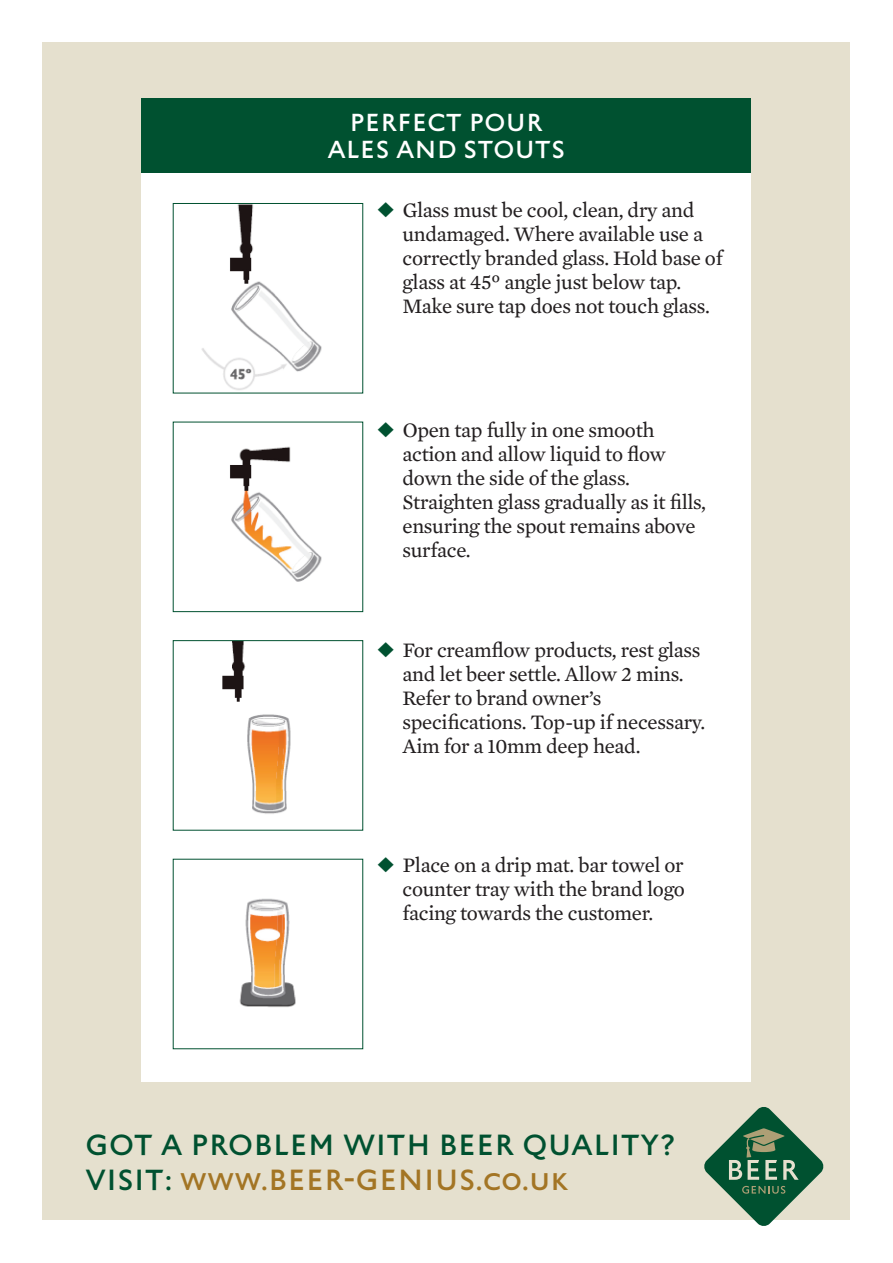
<style>
.page{position:relative;width:893px;height:1263px;background:#fff}
.page>*{position:absolute;margin:0;border:0;box-sizing:border-box;transform-origin:0 0}
.t1{font:31.95px/34.5px "St Edmund Sans";color:#005130}
.t2{font:27px/27px "St Edmund Sans";color:#fff;text-align:center}
.t3{font:21px/24px "Mercury Text G2";letter-spacing:-.015em;color:#231f20}
.s1{color:#005130}
.s2{color:#a37524}
</style>
<div class="page">
<div style="left:43px;top:43px;width:807px;height:1177px;background:#e5e0ce"></div>
<svg style="left:704px;top:1107px;width:119px;height:119px"></svg>
<div style="left:142px;top:98px;width:609px;height:983px;background:#fff"></div>
<div style="left:142px;top:98px;width:609px;height:75px;background:#005130"></div>
<img style="left:201px;top:205px;width:121px;height:185px">
<img style="left:230px;top:446px;width:92px;height:136px">
<img style="left:222px;top:642px;width:69px;height:172px">
<img style="left:239px;top:898px;width:57px;height:109px">
<p class="t2" style="left:327px;top:111px;width:239px">PERFECT POUR<br>ALES AND STOUTS</p>
<p class="t3" style="left:402px;top:198px;width:322px;text-indent:-26px"><span class="s1">◆</span> Glass must be cool, clean, dry and undamaged. Where available use a correctly branded glass. Hold base of glass at 45º angle just below tap.<br>Make sure tap does not touch glass.</p>
<p class="t3" style="left:402px;top:417px;width:305px;text-indent:-26px"><span class="s1">◆</span> Open tap fully in one smooth action and allow liquid to flow down the side of the glass.<br>Straighten glass gradually as it fills, ensuring the spout remains above surface.</p>
<p class="t3" style="left:402px;top:637px;width:304px;text-indent:-26px"><span class="s1">◆</span> For creamflow products, rest glass and let beer settle. Allow 2 mins.<br>Refer to brand owner’s specifications. Top-up if necessary.<br>Aim for a 10mm deep head.</p>
<p class="t3" style="left:402px;top:852px;width:284px;text-align:justify;text-indent:-26px"><span class="s1">◆</span> Place on a drip mat. bar towel or counter tray with the brand logo facing towards the customer.</p>
<h1 class="t1" style="left:85px;top:1130px;width:592px">GOT A PROBLEM WITH BEER QUALITY?<br>VISIT: <span class="s2">www.BEER-GENIUS.co.uk</span></h1>
</div>
